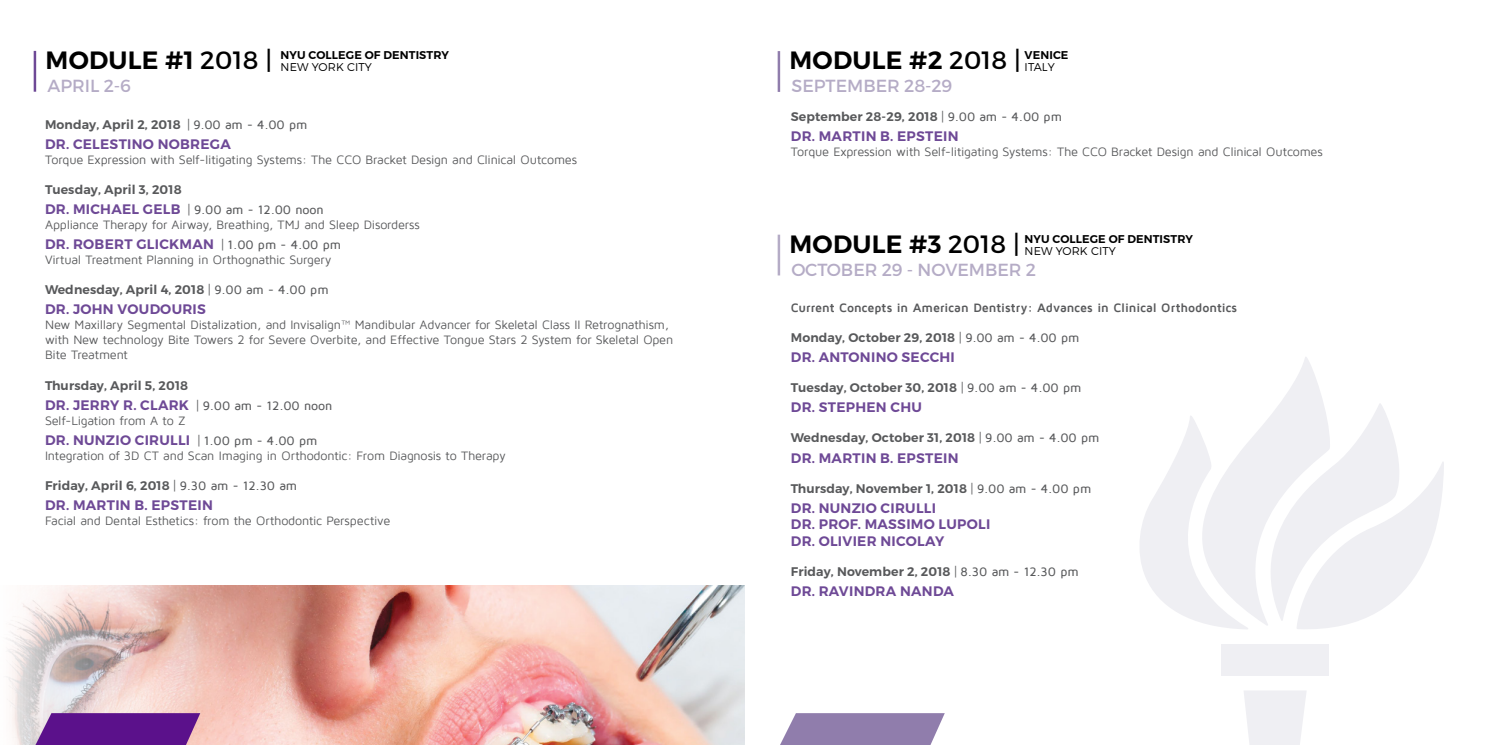
<style>
.page{position:relative;width:1489px;height:745px;background:#fff}
.page>*{position:absolute;margin:0;border:0;box-sizing:border-box;transform-origin:0 0}
.t1{font:600 25px "Montserrat";letter-spacing:.01em;color:#000}
.t2{font:17.5px "Montserrat";color:#b5acc6}
.t3{font:600 13.75px/16.5px "Montserrat";letter-spacing:.02em;color:#6e4996}
.t4{font:12.5px/15px "Maven Pro";letter-spacing:-.015em;color:#58595b}
.t5{font:600 12.5px "Montserrat";letter-spacing:.01em;color:#58595b}
.t6{font:700 12.5px "Maven Pro";letter-spacing:-.005em;color:#58595b}
.t7{font:600 11.25px "Montserrat";letter-spacing:.01em;color:#000}
.t8{font:300 11.25px "Montserrat";letter-spacing:.01em;color:#000}
.s1{font-weight:400}
.s2{font-weight:300}
.s3{font-family:"Maven Pro";font-weight:500}
.s4{font-family:"Montserrat";font-weight:600;font-size:13.75px;color:#6e4996}
.s5{font-family:"Montserrat";font-weight:300}
.s6{font-weight:500}
.s7{font-weight:300;font-size:12.5px;color:#58595b}
.s8{font-family:"Maven Pro";font-weight:500;font-size:12.5px;color:#58595b}
</style>
<div class="page">
<img style="left:6px;top:585px;width:738px;height:159px">
<svg style="left:35px;top:712px;width:165px;height:32px;background:#6d2993"></svg>
<svg style="left:780px;top:713px;width:164px;height:31px;background:#9a88b3"></svg>
<svg style="left:1244px;top:691px;width:62px;height:53px"></svg>
<div style="left:1221px;top:644px;width:107px;height:31px;background:#efeff3"></div>
<svg style="left:1140px;top:357px;width:303px;height:272px"></svg>
<hr style="left:34px;top:52px;width:2px;height:38px;background:#6e4996">
<hr style="left:777px;top:52px;width:3px;height:39px;background:#907dac">
<hr style="left:777px;top:236px;width:3px;height:38px;background:#b5acc6">
<h1 class="t1" style="left:46px;top:45px;width:228px">MODULE #1 <span class="s1">2018 |</span></h1>
<h1 class="t1" style="left:789px;top:45px;width:233px">MODULE #2 <span class="s1">2018 |</span></h1>
<p class="t7" style="left:280px;top:48px;width:170px">NYU COLLEGE OF DENTISTRY</p>
<p class="t8" style="left:280px;top:60px;width:93px">NEW YORK CITY</p>
<p class="t7" style="left:1024px;top:48px;width:45px">VENICE</p>
<p class="t8" style="left:1024px;top:60px;width:32px">ITALY</p>
<h2 class="t2" style="left:47px;top:75px;width:85px">APRIL 2-6</h2>
<h2 class="t2" style="left:791px;top:75px;width:162px">SEPTEMBER 28-29</h2>
<p class="t5" style="left:45px;top:117px;width:264px">Monday, April 2, 2018 <span class="s2">|</span> <span class="s3">9.00 am - 4.00 pm</span></p>
<p class="t3" style="left:45px;top:136px;width:187px">DR. CELESTINO NOBREGA</p>
<p class="t4" style="left:45px;top:152px;width:533px">Torque Expression with Self-litigating Systems: The CCO Bracket Design and Clinical Outcomes</p>
<p class="t5" style="left:45px;top:182px;width:138px">Tuesday, April 3, 2018</p>
<p class="t4" style="left:45px;top:202px;width:376px"><span class="s4">DR. MICHAEL GELB</span> <span class="s5">|</span> <span class="s6">9.00 am - 12.00 noon<br></span>Appliance Therapy for Airway, Breathing, TMJ and Sleep Disorderss</p>
<p class="t3" style="left:45px;top:236px;width:297px">DR. ROBERT GLICKMAN <span class="s7">|</span> <span class="s8">1.00 pm - 4.00 pm</span></p>
<p class="t4" style="left:45px;top:252px;width:288px">Virtual Treatment Planning in Orthognathic Surgery</p>
<p class="t5" style="left:45px;top:282px;width:285px">Wednesday, April 4, 2018 <span class="s2">|</span> <span class="s3">9.00 am - 4.00 pm</span></p>
<p class="t3" style="left:45px;top:301px;width:162px">DR. JOHN VOUDOURIS</p>
<p class="t4" style="left:45px;top:317px;width:630px">New Maxillary Segmental Distalization, and Invisalign™ Mandibular Advancer for Skeletal Class II Retrognathism, with New technology Bite Towers 2 for Severe Overbite, and Effective Tongue Stars 2 System for Skeletal Open<br>Bite Treatment</p>
<p class="t5" style="left:45px;top:377px;width:145px">Thursday, April 5, 2018</p>
<p class="t4" style="left:45px;top:397px;width:289px"><span class="s4">DR. JERRY R. CLARK</span> <span class="s5">|</span> <span class="s6">9.00 am - 12.00 noon<br></span>Self-Ligation from A to Z</p>
<p class="t3" style="left:45px;top:431px;width:274px">DR. NUNZIO CIRULLI <span class="s7">|</span> <span class="s8">1.00 pm - 4.00 pm</span></p>
<p class="t4" style="left:45px;top:447px;width:462px">Integration of 3D CT and Scan Imaging in Orthodontic: From Diagnosis to Therapy</p>
<p class="t5" style="left:45px;top:477px;width:254px">Friday, April 6, 2018 <span class="s2">|</span> <span class="s3">9.30 am - 12.30 am</span></p>
<p class="t3" style="left:45px;top:496px;width:169px">DR. MARTIN B. EPSTEIN</p>
<p class="t4" style="left:45px;top:512px;width:347px">Facial and Dental Esthetics: from the Orthodontic Perspective</p>
<p class="t5" style="left:790px;top:109px;width:273px">September 28-29, 2018 <span class="s2">|</span> <span class="s3">9.00 am - 4.00 pm</span></p>
<p class="t3" style="left:790px;top:128px;width:169px">DR. MARTIN B. EPSTEIN</p>
<p class="t4" style="left:790px;top:144px;width:533px">Torque Expression with Self-litigating Systems: The CCO Bracket Design and Clinical Outcomes</p>
<h1 class="t1" style="left:789px;top:228px;width:232px">MODULE #3 <span class="s1">2018 |</span></h1>
<p class="t7" style="left:1024px;top:231px;width:170px">NYU COLLEGE OF DENTISTRY</p>
<p class="t8" style="left:1024px;top:244px;width:93px">NEW YORK CITY</p>
<h2 class="t2" style="left:791px;top:258px;width:246px">OCTOBER 29 - NOVEMBER 2</h2>
<p class="t6" style="left:790px;top:301px;width:448px">Current Concepts in American Dentistry: Advances in Clinical Orthodontics</p>
<p class="t5" style="left:790px;top:330px;width:290px">Monday, October 29, 2018 <span class="s2">|</span> <span class="s3">9.00 am - 4.00 pm</span></p>
<p class="t3" style="left:790px;top:349px;width:166px">DR. ANTONINO SECCHI</p>
<p class="t5" style="left:790px;top:380px;width:292px">Tuesday, October 30, 2018 <span class="s2">|</span> <span class="s3">9.00 am - 4.00 pm</span></p>
<p class="t3" style="left:790px;top:399px;width:133px">DR. STEPHEN CHU</p>
<p class="t5" style="left:790px;top:430px;width:310px">Wednesday, October 31, 2018 <span class="s2">|</span> <span class="s3">9.00 am - 4.00 pm</span></p>
<p class="t3" style="left:790px;top:449px;width:169px">DR. MARTIN B. EPSTEIN</p>
<p class="t5" style="left:790px;top:480px;width:302px">Thursday, November 1, 2018 <span class="s2">|</span> <span class="s3">9.00 am - 4.00 pm</span></p>
<p class="t3" style="left:790px;top:499px;width:201px">DR. NUNZIO CIRULLI<br>DR. PROF. MASSIMO LUPOLI<br>DR. OLIVIER NICOLAY</p>
<p class="t5" style="left:790px;top:563px;width:289px">Friday, November 2, 2018 <span class="s2">|</span> <span class="s3">8.30 am - 12.30 pm</span></p>
<p class="t3" style="left:790px;top:582px;width:165px">DR. RAVINDRA NANDA</p>
</div>
